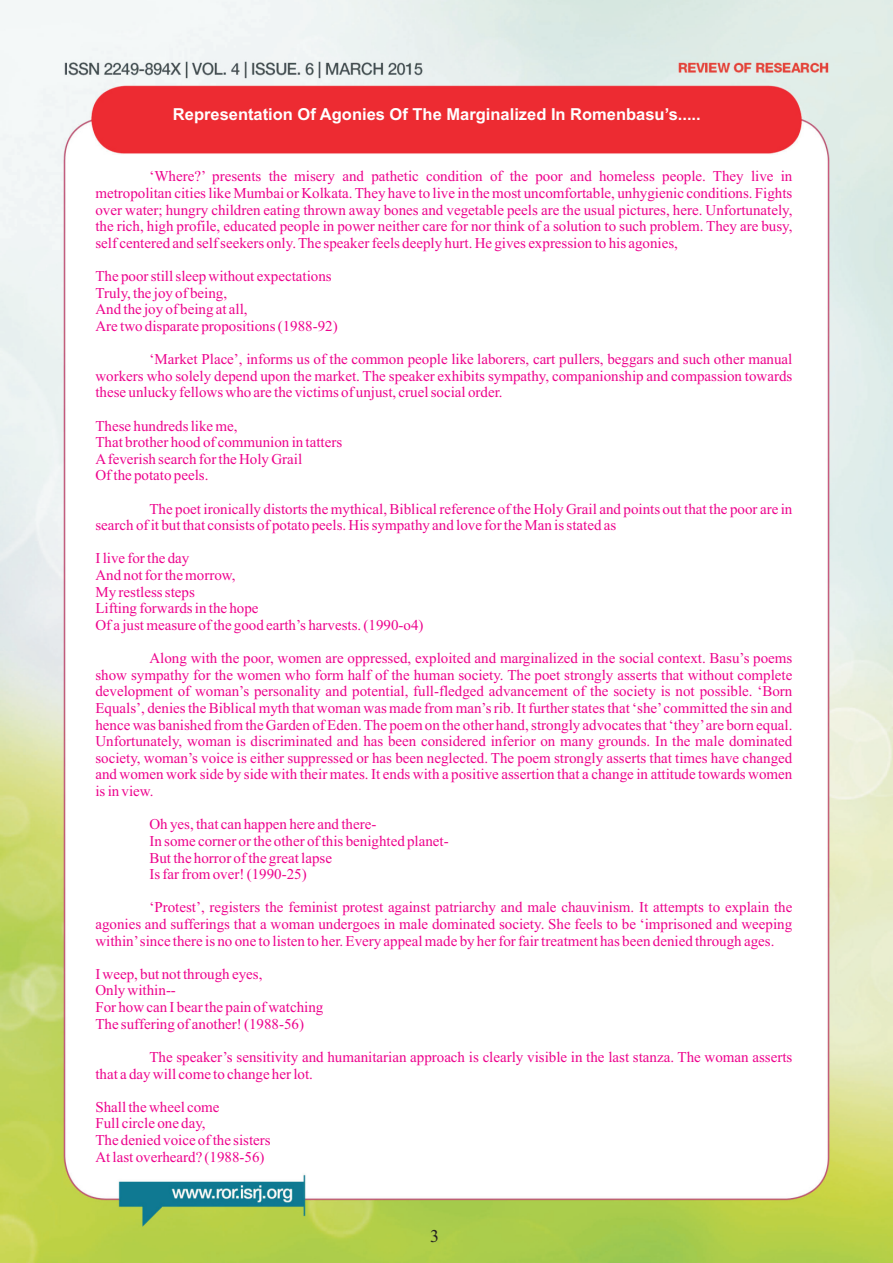
<style>
.page{position:relative;width:893px;height:1263px;background:#fff}
.page>*{position:absolute;margin:0;border:0;box-sizing:border-box;transform-origin:0 0}
.t1{font:18px "Times New Roman";color:#231f20}
.t2{font:700 16.5px "Arial";color:#fff}
.t3{font:15px/16.6px "Times New Roman";color:#ed028c}
</style>
<div class="page">
<img style="left:0;top:0;width:893px;height:1263px">
<p class="t2" style="left:173px;top:108px;width:529px">Representation Of Agonies Of The Marginalized In Romenbasu’s.....</p>
<p class="t3" style="left:95px;top:169px;width:698px;text-align:justify;text-indent:54px">‘Where?’ presents the misery and pathetic condition of the poor and homeless people. They live in metropolitan cities like Mumbai or Kolkata. They have to live in the most uncomfortable, unhygienic conditions. Fights over water; hungry children eating thrown away bones and vegetable peels are the usual pictures, here. Unfortunately, the rich, high profile, educated people in power neither care for nor think of a solution to such problem. They are busy, self centered and self seekers only. The speaker feels deeply hurt. He gives expression to his agonies,</p>
<p class="t3" style="left:95px;top:269px;width:244px">The poor still sleep without expectations Truly, the joy of being,<br>And the joy of being at all,<br>Are two disparate propositions (1988-92)</p>
<p class="t3" style="left:95px;top:352px;width:698px;text-align:justify;text-indent:54px">‘Market Place’, informs us of the common people like laborers, cart pullers, beggars and such other manual workers who solely depend upon the market. The speaker exhibits sympathy, companionship and compassion towards these unlucky fellows who are the victims of unjust, cruel social order.</p>
<p class="t3" style="left:95px;top:419px;width:248px">These hundreds like me,<br>That brother hood of communion in tatters<br>Afeverish search for the Holy Grail<br>Of the potato peels.</p>
<p class="t3" style="left:95px;top:502px;width:698px;text-indent:54px">The poet ironically distorts the mythical, Biblical reference of the Holy Grail and points out that the poor are in search of it but that consists of potato peels. His sympathy and love for the Man is stated as</p>
<p class="t3" style="left:95px;top:552px;width:330px">I live for the day<br>And not for the morrow,<br>My restless steps<br>Lifting forwards in the hope<br>Of a just measure of the good earth’s harvests. (1990-o4)</p>
<p class="t3" style="left:95px;top:651px;width:698px;text-align:justify;text-indent:54px">Along with the poor, women are oppressed, exploited and marginalized in the social context. Basu’s poems show sympathy for the women who form half of the human society. The poet strongly asserts that without complete development of woman’s personality and potential, full-fledged advancement of the society is not possible. ‘Born Equals’, denies the Biblical myth that woman was made from man’s rib. It further states that ‘she’committed the sin and hence was banished from the Garden of Eden. The poem on the other hand, strongly advocates that ‘they’are born equal.<br>Unfortunately, woman is discriminated and has been considered inferior on many grounds. In the male dominated society, woman’s voice is either suppressed or has been neglected. The poem strongly asserts that times have changed and women work side by side with their mates. It ends with a positive assertion that a change in attitude towards women is in view.</p>
<p class="t3" style="left:149px;top:817px;width:301px">Oh yes, that can happen here and there-<br>In some corner or the other of this benighted planet-But the horror of the great lapse<br>Is far from over! (1990-25)</p>
<p class="t3" style="left:95px;top:900px;width:698px;text-align:justify;text-indent:54px">‘Protest’, registers the feminist protest against patriarchy and male chauvinism. It attempts to explain the agonies and sufferings that a woman undergoes in male dominated society. She feels to be ‘imprisoned and weeping within’since there is no one to listen to her. Every appeal made by her for fair treatment has been denied through ages.</p>
<p class="t3" style="left:95px;top:967px;width:229px">I weep, but not through eyes,<br>Only within--<br>For how can I bear the pain of watching<br>The suffering of another! (1988-56)</p>
<p class="t3" style="left:95px;top:1050px;width:699px;text-indent:54px">The speaker’s sensitivity and humanitarian approach is clearly visible in the last stanza. The woman asserts that a day will come to change her lot.</p>
<p class="t3" style="left:95px;top:1100px;width:177px">Shall the wheel come<br>Full circle one day,<br>The denied voice of the sisters<br>At last overheard? (1988-56)</p>
<p class="t1" style="left:430px;top:1229px;width:10px">3</p>
</div>
